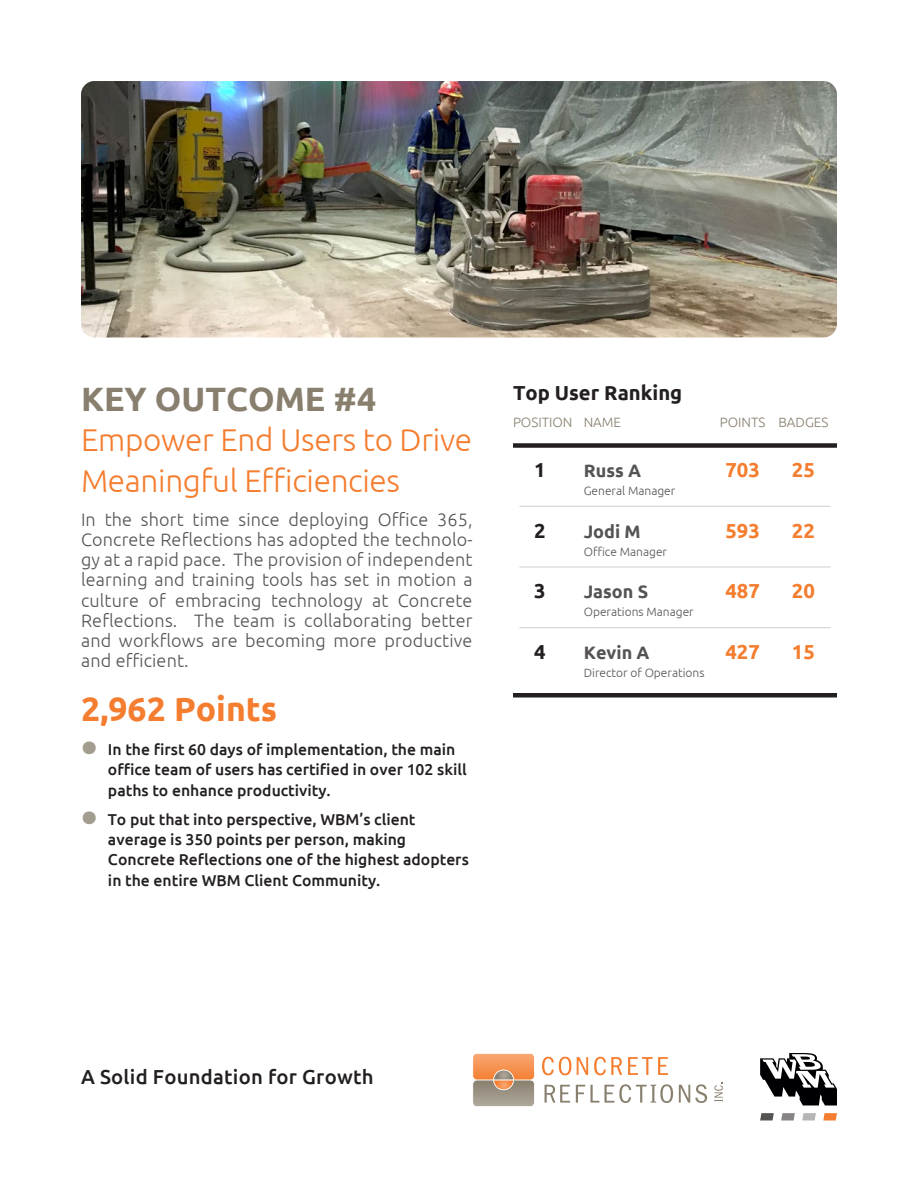
<style>
.page{position:relative;width:918px;height:1188px;background:#fff}
.page>*{position:absolute;margin:0;border:0;box-sizing:border-box;transform-origin:0 0}
.t1{font:700 33.75px "Ubuntu";color:#887f6e}
.t2{font:700 33.75px "Ubuntu";color:#f47d2f}
.t3{font:300 31.5px/40.5px "Ubuntu";letter-spacing:-.01em;color:#f47d2f}
.t4{font:500 20.25px "Ubuntu";letter-spacing:.01em;color:#231f20}
.t5{font:700 20.25px "Ubuntu";color:#f47d2f}
.t6{font:700 20.25px "Ubuntu";color:#231f20}
.t7{font:300 18px/20.2px "Ubuntu";letter-spacing:.01em;color:#565353;text-align:justify}
.t8{font:700 18px "Ubuntu";color:#565353}
.t9{font:500 15.75px/20.2px "Ubuntu";color:#231f20}
.t10{font:300 13.5px "Ubuntu";color:#887f6e}
.t11{font:300 12px "Ubuntu";color:#565353}
.s1{font-weight:700;font-size:45px;color:#a39d90}
</style>
<div class="page">
<svg style="left:823px;top:1113px;width:14px;height:7px"></svg>
<svg style="left:802px;top:1113px;width:14px;height:7px"></svg>
<svg style="left:781px;top:1113px;width:14px;height:7px"></svg>
<svg style="left:760px;top:1113px;width:14px;height:7px"></svg>
<svg style="left:760px;top:1053px;width:77px;height:53px"></svg>
<svg style="left:542px;top:1057px;width:29px;height:18px"></svg>
<svg style="left:577px;top:1057px;width:11px;height:18px"></svg>
<svg style="left:594px;top:1057px;width:28px;height:18px"></svg>
<svg style="left:628px;top:1057px;width:40px;height:18px"></svg>
<svg style="left:714px;top:1083px;width:9px;height:19px"></svg>
<svg style="left:545px;top:1085px;width:25px;height:18px"></svg>
<svg style="left:576px;top:1084px;width:97px;height:19px"></svg>
<svg style="left:679px;top:1084px;width:28px;height:19px"></svg>
<svg style="left:472px;top:1053px;width:63px;height:54px;background:#ce9f7d"></svg>
<img style="left:81px;top:81px;width:756px;height:257px">
<div style="left:513px;top:443px;width:324px;height:5px;background:#231f20"></div>
<div style="left:513px;top:693px;width:324px;height:5px;background:#231f20"></div>
<hr style="left:520px;top:506px;width:310px;height:1px;background:#cfcece">
<hr style="left:520px;top:567px;width:310px;height:1px;background:#cfcece">
<hr style="left:520px;top:627px;width:310px;height:1px;background:#cfcece">
<h1 class="t1" style="left:81px;top:378px;width:297px">KEY OUTCOME #4</h1>
<h2 class="t3" style="left:81px;top:419px;width:393px">Empower End Users to Drive<br>Meaningful Efficiencies</h2>
<p class="t7" style="left:81px;top:509px;width:393px">In the short time since deploying Office 365, Concrete Reflections has adopted the technolo&shy;gy at a rapid pace. The provision of independent learning and training tools has set in motion a culture of embracing technology at Concrete Reflections. The team is collaborating better and workflows are becoming more productive and efficient.</p>
<h1 class="t2" style="left:81px;top:689px;width:198px">2,962 Points</h1>
<p class="t9" style="left:108px;top:739px;width:360px;text-indent:-27px"><span class="s1">•</span> In the first 60 days of implementation, the main office team of users has certified in over 102 skill paths to enhance productivity.</p>
<p class="t9" style="left:108px;top:809px;width:362px;text-indent:-27px"><span class="s1">•</span> To put that into perspective, WBM’s client average is 350 points per person, making Concrete Reflections one of the highest adopters in the entire WBM Client Community.</p>
<p class="t6" style="left:513px;top:381px;width:171px">Top User Ranking</p>
<p class="t10" style="left:513px;top:415px;width:110px">POSITION NAME</p>
<p class="t10" style="left:720px;top:415px;width:110px">POINTS BADGES</p>
<p class="t6" style="left:534px;top:457px;width:13px">1</p>
<p class="t8" style="left:584px;top:460px;width:59px">Russ A</p>
<p class="t5" style="left:725px;top:457px;width:36px">703</p>
<p class="t5" style="left:792px;top:457px;width:25px">25</p>
<p class="t11" style="left:584px;top:483px;width:93px">General Manager</p>
<p class="t6" style="left:534px;top:518px;width:13px">2</p>
<p class="t8" style="left:584px;top:520px;width:58px">Jodi M</p>
<p class="t5" style="left:725px;top:518px;width:36px">593</p>
<p class="t5" style="left:792px;top:518px;width:25px">22</p>
<p class="t11" style="left:584px;top:544px;width:85px">Office Manager</p>
<p class="t6" style="left:534px;top:579px;width:13px">3</p>
<p class="t8" style="left:584px;top:581px;width:66px">Jason S</p>
<p class="t5" style="left:725px;top:579px;width:36px">487</p>
<p class="t5" style="left:792px;top:579px;width:25px">20</p>
<p class="t11" style="left:584px;top:605px;width:111px">Operations Manager</p>
<p class="t6" style="left:534px;top:640px;width:13px">4</p>
<p class="t8" style="left:584px;top:642px;width:67px">Kevin A</p>
<p class="t5" style="left:725px;top:640px;width:36px">427</p>
<p class="t5" style="left:792px;top:640px;width:25px">15</p>
<p class="t11" style="left:584px;top:666px;width:122px">Director of Operations</p>
<p class="t4" style="left:81px;top:1064px;width:294px">A Solid Foundation for Growth</p>
</div>
